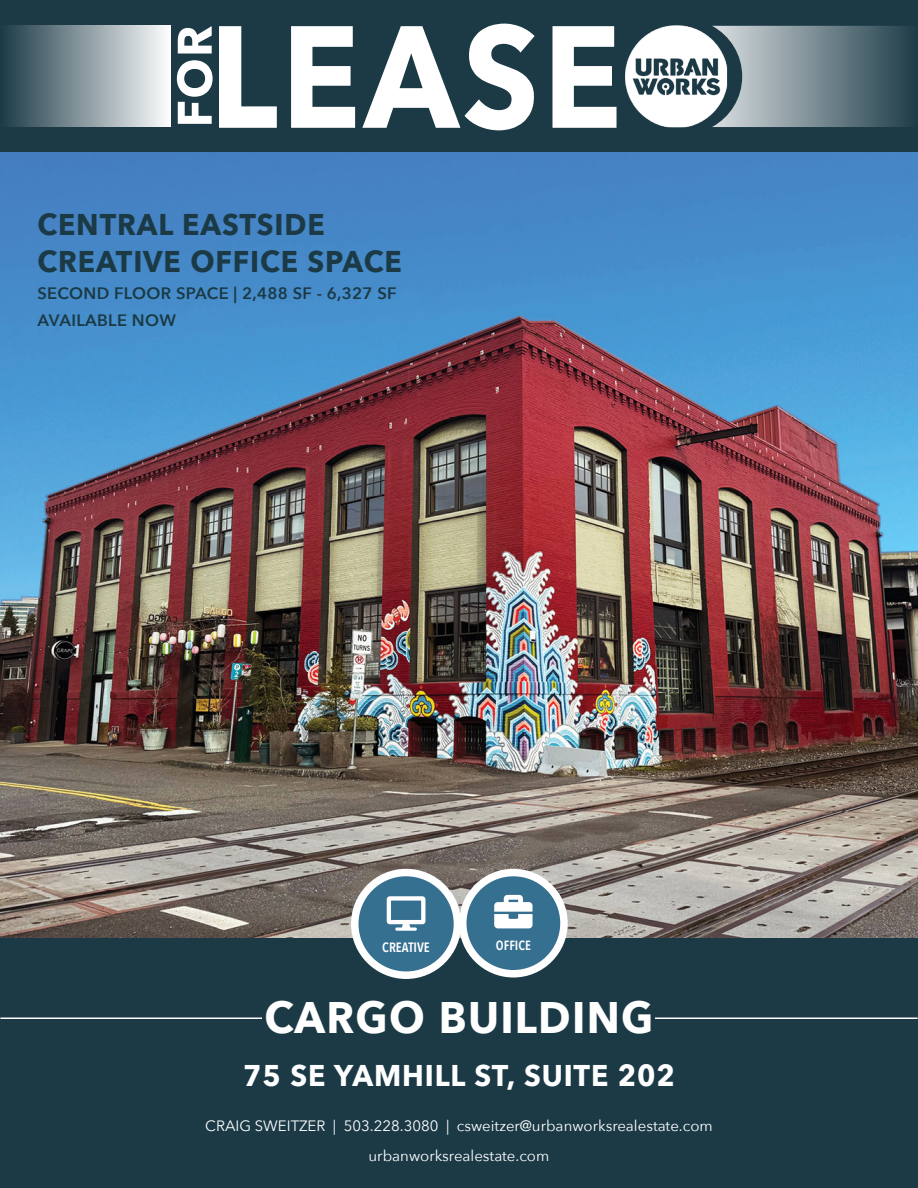
<style>
.page{position:relative;width:918px;height:1188px;background:#fff}
.page>*{position:absolute;margin:0;border:0;box-sizing:border-box;transform-origin:0 0}
._2-PAGE_1__NAME{font:700 44.1px "Avenir Next";letter-spacing:.03em;color:#fff;scale:.95 1}
._2-PAGE_1__NAME-2{font:700 30px "Avenir Next";letter-spacing:.03em;color:#1b3a46;scale:.95 1}
._2A-PAGE_1__DESCRIPTION{font:700 30px "Avenir Next";letter-spacing:.03em;color:#fff;scale:.95 1}
._1B-CALL_OUT_BOX___SUBHEAD_RED{font:600 16.5px "Avenir Next";letter-spacing:.02em;color:#1b3a46}
._2C-BROKER_INFORMATION___WEBSITE{font:15px "Avenir Next";color:#fff}
.t1{font:600 13.5px "Avenir Next Condensed";color:#fff}
.t2{font:600 13.35px "Avenir Next Condensed";color:#fff}
</style>
<div class="page">
<div style="left:0;top:938px;width:918px;height:250px;background:#1b3a46"></div>
<img style="left:0;top:152px;width:918px;height:786px">
<hr style="left:0;top:1018px;width:918px;height:1px;background:#fff">
<div style="left:263px;top:1002px;width:392px;height:33px;background:#1b3a46"></div>
<div style="left:0;top:0;width:918px;height:152px;background:#1b3a46"></div>
<svg style="left:177px;top:26px;width:36px;height:98px"></svg>
<svg style="left:727px;top:26px;width:181px;height:101px"></svg>
<div style="left:0;top:26px;width:171px;height:101px;background:linear-gradient(to right,#1c3b47,#fdfdfd)"></div>
<img style="left:625px;top:25px;width:102px;height:102px">
<svg style="left:219px;top:24px;width:398px;height:106px"></svg>
<svg style="left:351px;top:869px;width:217px;height:110px"></svg>
<p class="_2-PAGE_1__NAME-2" style="left:37px;top:198px;width:304px">CENTRAL EASTSIDE</p>
<p class="_2-PAGE_1__NAME-2" style="left:37px;top:236px;width:385px">CREATIVE OFFICE SPACE</p>
<p class="_1B-CALL_OUT_BOX___SUBHEAD_RED" style="left:37px;top:279px;width:361px">SECOND FLOOR SPACE | 2,488 SF - 6,327 SF</p>
<p class="_1B-CALL_OUT_BOX___SUBHEAD_RED" style="left:37px;top:306px;width:140px">AVAILABLE NOW</p>
<p class="t1" style="left:382px;top:935px;width:49px">CREATIVE</p>
<p class="t2" style="left:496px;top:934px;width:36px">OFFICE</p>
<p class="_2-PAGE_1__NAME" style="left:265px;top:980px;width:411px">CARGO BUILDING</p>
<p class="_2A-PAGE_1__DESCRIPTION" style="left:243px;top:1050px;width:456px">75 SE YAMHILL ST, SUITE 202</p>
<p class="_2C-BROKER_INFORMATION___WEBSITE" style="left:205px;top:1113px;width:509px">CRAIG SWEITZER | 503.228.3080 | csweitzer@urbanworksrealestate.com</p>
<p class="_2C-BROKER_INFORMATION___WEBSITE" style="left:369px;top:1143px;width:182px">urbanworksrealestate.com</p>
</div>
